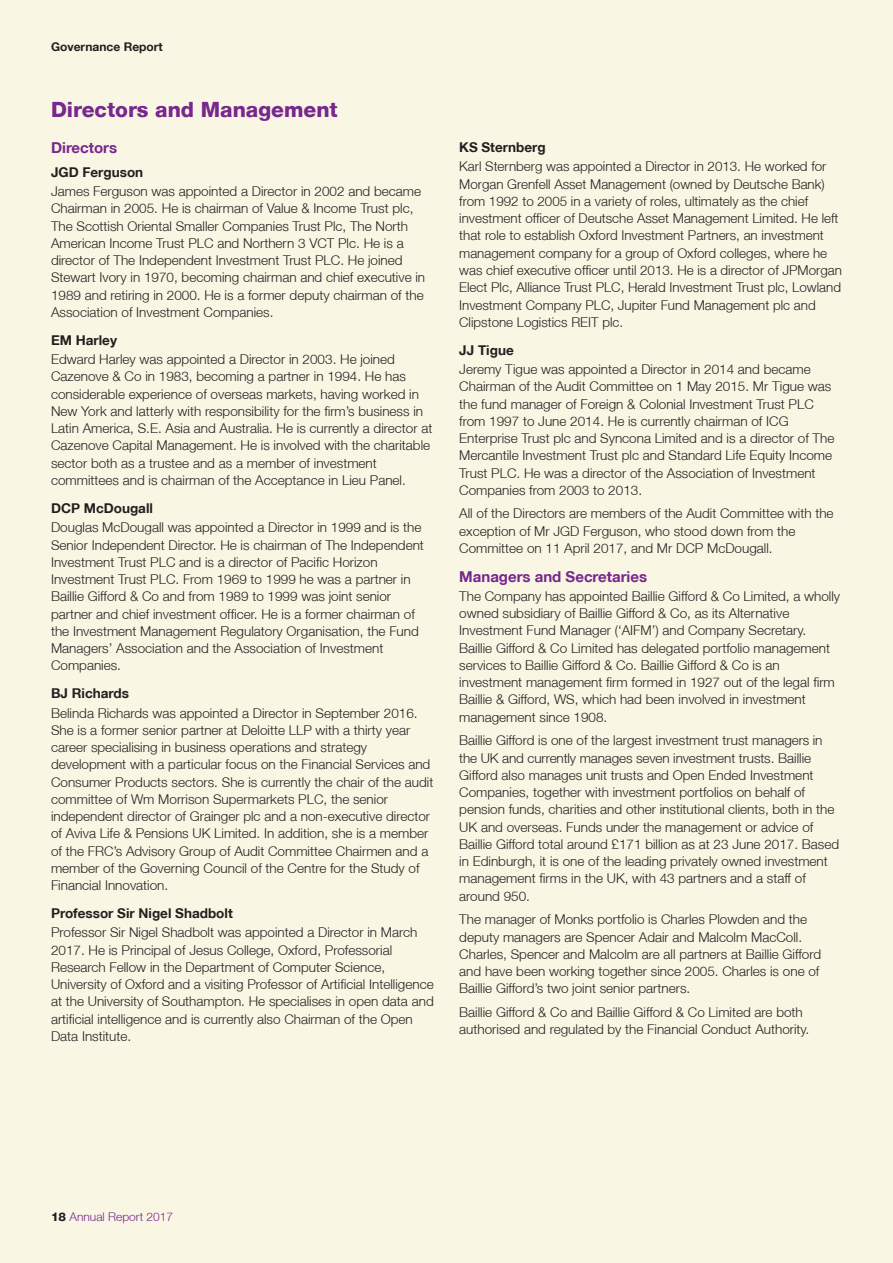
<style>
.page{position:relative;width:893px;height:1263px;background:#f9f6e4}
.page>*{position:absolute;margin:0;border:0;box-sizing:border-box;transform-origin:0 0}
.t1{font:800 21px "Helvetica Neue LT";color:#77278d}
.t2{font:700 15px "Helvetica Neue LT";color:#77278d}
.t3{font:300 13.5px/17.2px "Helvetica Neue LT";color:#231f20}
.t4{font:700 13.5px "Helvetica Neue LT";color:#231f20}
.t5{font:300 12px "Helvetica Neue LT";color:#77278d}
.t6{font:700 12px "Helvetica Neue LT";color:#231f20}
.s1{font-weight:800;color:#231f20}
</style>
<div class="page">
<p class="t6" style="left:51px;top:39px;width:113px">Governance Report</p>
<h1 class="t1" style="left:51px;top:97px;width:288px">Directors and Management</h1>
<p class="t2" style="left:51px;top:139px;width:68px">Directors</p>
<p class="t4" style="left:51px;top:164px;width:94px">JGD Ferguson</p>
<p class="t3" style="left:51px;top:182px;width:376px">James Ferguson was appointed a Director in 2002 and became Chairman in 2005. He is chairman of Value &amp; Income Trust plc, The Scottish Oriental Smaller Companies Trust Plc, The North American Income Trust PLC and Northern 3 VCT Plc. He is a director of The Independent Investment Trust PLC. He joined Stewart Ivory in 1970, becoming chairman and chief executive in 1989 and retiring in 2000. He is a former deputy chairman of the Association of Investment Companies.</p>
<p class="t4" style="left:51px;top:332px;width:67px">EM Harley</p>
<p class="t3" style="left:51px;top:350px;width:383px">Edward Harley was appointed a Director in 2003. He joined Cazenove &amp; Co in 1983, becoming a partner in 1994. He has considerable experience of overseas markets, having worked in New York and latterly with responsibility for the firm’s business in Latin America, S.E. Asia and Australia. He is currently a director at Cazenove Capital Management. He is involved with the charitable sector both as a trustee and as a member of investment committees and is chairman of the Acceptance in Lieu Panel.</p>
<p class="t4" style="left:51px;top:500px;width:103px">DCP McDougall</p>
<p class="t3" style="left:51px;top:518px;width:374px">Douglas McDougall was appointed a Director in 1999 and is the Senior Independent Director. He is chairman of The Independent Investment Trust PLC and is a director of Pacific Horizon Investment Trust PLC. From 1969 to 1999 he was a partner in Baillie Gifford &amp; Co and from 1989 to 1999 was joint senior partner and chief investment officer. He is a former chairman of the Investment Management Regulatory Organisation, the Fund Managers’ Association and the Association of Investment Companies.</p>
<p class="t4" style="left:51px;top:685px;width:80px">BJ Richards</p>
<p class="t3" style="left:51px;top:704px;width:384px">Belinda Richards was appointed a Director in September 2016.<br>She is a former senior partner at Deloitte LLP with a thirty year career specialising in business operations and strategy development with a particular focus on the Financial Services and Consumer Products sectors. She is currently the chair of the audit committee of Wm Morrison Supermarkets PLC, the senior independent director of Grainger plc and a non-executive director of Aviva Life &amp; Pensions UK Limited. In addition, she is a member of the FRC’s Advisory Group of Audit Committee Chairmen and a member of the Governing Council of the Centre for the Study of Financial Innovation.</p>
<p class="t4" style="left:51px;top:905px;width:183px">Professor Sir Nigel Shadbolt</p>
<p class="t3" style="left:51px;top:924px;width:384px">Professor Sir Nigel Shadbolt was appointed a Director in March 2017. He is Principal of Jesus College, Oxford, Professorial Research Fellow in the Department of Computer Science, University of Oxford and a visiting Professor of Artificial Intelligence at the University of Southampton. He specialises in open data and artificial intelligence and is currently also Chairman of the Open Data Institute.</p>
<p class="t4" style="left:459px;top:139px;width:88px">KS Sternberg</p>
<p class="t3" style="left:459px;top:158px;width:384px">Karl Sternberg was appointed a Director in 2013. He worked for Morgan Grenfell Asset Management (owned by Deutsche Bank) from 1992 to 2005 in a variety of roles, ultimately as the chief investment officer of Deutsche Asset Management Limited. He left that role to establish Oxford Investment Partners, an investment management company for a group of Oxford colleges, where he was chief executive officer until 2013. He is a director of JPMorgan Elect Plc, Alliance Trust PLC, Herald Investment Trust plc, Lowland Investment Company PLC, Jupiter Fund Management plc and Clipstone Logistics REIT plc.</p>
<p class="t4" style="left:459px;top:341px;width:56px">JJ Tigue</p>
<p class="t3" style="left:459px;top:360px;width:377px">Jeremy Tigue was appointed a Director in 2014 and became Chairman of the Audit Committee on 1 May 2015. Mr Tigue was the fund manager of Foreign &amp; Colonial Investment Trust PLC from 1997 to June 2014. He is currently chairman of ICG Enterprise Trust plc and Syncona Limited and is a director of The Mercantile Investment Trust plc and Standard Life Equity Income Trust PLC. He was a director of the Association of Investment Companies from 2003 to 2013.</p>
<p class="t3" style="left:459px;top:505px;width:376px">All of the Directors are members of the Audit Committee with the exception of Mr JGD Ferguson, who stood down from the<br>Committee on 11 April 2017, and Mr DCP McDougall.</p>
<p class="t2" style="left:459px;top:567px;width:189px">Managers and Secretaries</p>
<p class="t3" style="left:459px;top:587px;width:382px">The Company has appointed Baillie Gifford &amp; Co Limited, a wholly owned subsidiary of Baillie Gifford &amp; Co, as its Alternative Investment Fund Manager (‘AIFM’) and Company Secretary.<br>Baillie Gifford &amp; Co Limited has delegated portfolio management services to Baillie Gifford &amp; Co. Baillie Gifford &amp; Co is an investment management firm formed in 1927 out of the legal firm Baillie &amp; Gifford, WS, which had been involved in investment management since 1908.</p>
<p class="t3" style="left:459px;top:732px;width:381px">Baillie Gifford is one of the largest investment trust managers in the UK and currently manages seven investment trusts. Baillie Gifford also manages unit trusts and Open Ended Investment Companies, together with investment portfolios on behalf of pension funds, charities and other institutional clients, both in the UK and overseas. Funds under the management or advice of Baillie Gifford total around £171 billion as at 23 June 2017. Based in Edinburgh, it is one of the leading privately owned investment management firms in the UK, with 43 partners and a staff of around 950.</p>
<p class="t3" style="left:459px;top:910px;width:363px">The manager of Monks portfolio is Charles Plowden and the deputy managers are Spencer Adair and Malcolm MacColl.<br>Charles, Spencer and Malcolm are all partners at Baillie Gifford and have been working together since 2005. Charles is one of Baillie Gifford’s two joint senior partners.</p>
<p class="t3" style="left:459px;top:1003px;width:352px">Baillie Gifford &amp; Co and Baillie Gifford &amp; Co Limited are both authorised and regulated by the Financial Conduct Authority.</p>
<p class="t5" style="left:51px;top:1209px;width:124px"><span class="s1">18</span> Annual Report 2017</p>
</div>
